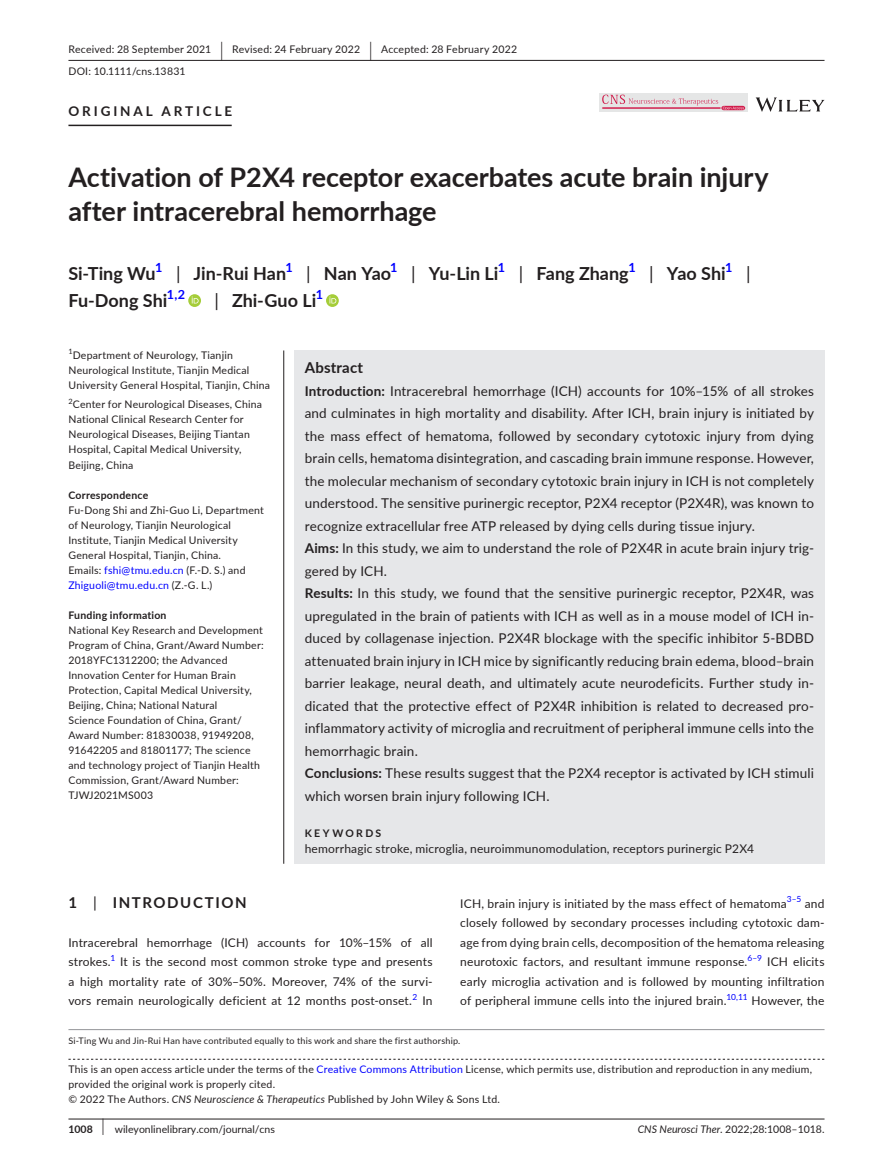
<style>
.page{position:relative;width:893px;height:1174px;background:#fff}
.page>*{position:absolute;margin:0;border:0;box-sizing:border-box;transform-origin:0 0}
.t1{font:700 27px/34.5px "Lato";letter-spacing:-.005em;color:#231f20}
.t2{font:700 18px "Lato";letter-spacing:-.005em;color:#231f20}
.t3{font:18px "Lato";color:#231f20}
.t4{font:700 15px "Lato";letter-spacing:.1em;color:#231f20}
.t5{font:700 15px "Lato";letter-spacing:.015em;color:#231f20}
.t6{font:13.5px/22.5px "Lato";letter-spacing:.01em;color:#231f20}
.t7{font:700 13.5px "Lato";letter-spacing:.215em;color:#231f20}
.t8{font:700 12.6px "Lato";color:#00f}
.t9{font:12px/19.5px "Lato";letter-spacing:.015em;color:#231f20;text-align:justify}
.t10{font:10.5px/15px "Lato";letter-spacing:.02em;color:#231f20}
.t11{font:10.5px "Lato";color:#231f20}
.t12{font:700 10.5px "Lato";letter-spacing:.02em;color:#231f20}
.t13{font:700 10.5px "Lato";letter-spacing:.22em;color:#231f20}
.t14{font:9px "Lato";letter-spacing:.025em;color:#231f20}
.t15{font:8.4px "Lato";color:#00f}
.t16{font:7.35px "Lato";color:#231f20}
.s1{font-size:19.65px}
.s2{font-weight:400}
.s3{color:#00f}
.s4{font-weight:700}
.s5{font-style:italic}
.s6{font-size:17.4px}
</style>
<div class="page">
<hr style="left:68px;top:1118px;width:756px;height:1px;background:#231f20">
<svg style="left:756px;top:97px;width:68px;height:15px"></svg>
<div style="left:599px;top:93px;width:149px;height:19px;background:#e5e6e6"></div>
<hr style="left:721px;top:106px;width:24px;height:4px;background:#d11c4b;border-radius:2px">
<svg style="left:602px;top:95px;width:142px;height:15px"></svg>
<hr style="left:68px;top:60px;width:756px;height:1px;background:#231f20">
<hr style="left:68px;top:125px;width:164px;height:1px;background:#231f20">
<svg style="left:188px;top:294px;width:13px;height:13px"></svg>
<svg style="left:192px;top:296px;width:7px;height:7px"></svg>
<svg style="left:326px;top:294px;width:13px;height:13px"></svg>
<svg style="left:329px;top:296px;width:7px;height:7px"></svg>
<svg style="left:68px;top:1058px;width:756px;height:1px"></svg>
<hr style="left:68px;top:1029px;width:756px;height:1px;background:#939598">
<div style="left:294px;top:350px;width:530px;height:513px;background:#e6e7e9"></div>
<hr style="left:283px;top:350px;width:1px;height:513px;background:#231f20">
<p class="t10" style="left:68px;top:38px;width:450px;line-height:21.8px">Received: 28 September 2021 <span class="s1">|</span> Revised: 24 February 2022 <span class="s1">|</span> Accepted: 28 February 2022<br>DOI: 10.1111/cns.13831</p>
<p class="t7" style="left:68px;top:101px;width:165px">ORIGINAL ARTICLE</p>
<h1 class="t1" style="left:68px;top:159px;width:702px">Activation of P2X4 receptor exacerbates acute brain injury after intracerebral hemorrhage</h1>
<h2 class="t2" style="left:68px;top:260px;width:89px">Si-Ting Wu</h2>
<p class="t8" style="left:155px;top:258px;width:9px">1</p>
<h2 class="t2" style="left:176px;top:260px;width:112px"><span class="s2">|</span> Jin-Rui Han</h2>
<p class="t8" style="left:285px;top:258px;width:9px">1</p>
<h2 class="t2" style="left:306px;top:260px;width:87px"><span class="s2">|</span> Nan Yao</h2>
<p class="t8" style="left:390px;top:258px;width:9px">1</p>
<h2 class="t2" style="left:411px;top:260px;width:89px"><span class="s2">|</span> Yu-Lin Li</h2>
<p class="t8" style="left:498px;top:258px;width:9px">1</p>
<h2 class="t2" style="left:519px;top:260px;width:111px"><span class="s2">|</span> Fang Zhang</h2>
<p class="t8" style="left:628px;top:258px;width:9px">1</p>
<h2 class="t2" style="left:649px;top:260px;width:78px"><span class="s2">|</span> Yao Shi</h2>
<p class="t8" style="left:725px;top:258px;width:9px">1</p>
<h2 class="t3" style="left:746px;top:260px;width:6px">|</h2>
<h2 class="t2" style="left:68px;top:287px;width:101px">Fu-Dong Shi</h2>
<p class="t8" style="left:167px;top:285px;width:20px">1,2</p>
<h2 class="t2" style="left:215px;top:287px;width:103px"><span class="s2">|</span> Zhi-Guo Li</h2>
<p class="t8" style="left:316px;top:285px;width:9px">1</p>
<p class="t16" style="left:68px;top:346px;width:6px">1</p>
<p class="t10" style="left:68px;top:347px;width:203px;text-indent:4px">Department of Neurology, Tianjin<br>Neurological Institute, Tianjin Medical<br>University General Hospital, Tianjin, China</p>
<p class="t16" style="left:68px;top:396px;width:6px">2</p>
<p class="t10" style="left:68px;top:397px;width:195px;text-indent:4px">Center for Neurological Diseases, China National Clinical Research Center for Neurological Diseases, Beijing Tiantan Hospital, Capital Medical University, Beijing, China</p>
<p class="t12" style="left:68px;top:487px;width:81px">Correspondence</p>
<p class="t10" style="left:68px;top:502px;width:197px">Fu-Dong Shi and Zhi-Guo Li, Department of Neurology, Tianjin Neurological Institute, Tianjin Medical University General Hospital, Tianjin, China.<br>Emails: <span class="s3">fshi@tmu.edu.cn</span> (F.-D. S.) and <span class="s3">Zhiguoli@tmu.edu.cn</span> (Z.-G. L.)</p>
<p class="t12" style="left:68px;top:607px;width:100px">Funding information</p>
<p class="t10" style="left:68px;top:622px;width:197px">National Key Research and Development Program of China, Grant/Award Number:<br>2018YFC1312200; the Advanced Innovation Center for Human Brain Protection, Capital Medical University, Beijing, China; National Natural<br>Science Foundation of China, Grant/ Award Number: 81830038, 91949208, 91642205 and 81801177; The science and technology project of Tianjin Health Commission, Grant/Award Number:<br>TJWJ2021MS003</p>
<p class="t5" style="left:305px;top:356px;width:60px">Abstract</p>
<p class="t6" style="left:305px;top:379px;width:511px"><span class="s4">Introduction:</span> Intracerebral hemorrhage (ICH) accounts for 10%–15% of all strokes and culminates in high mortality and disability. After ICH, brain injury is initiated by the mass effect of hematoma, followed by secondary cytotoxic injury from dying brain cells, hematoma disintegration, and cascading brain immune response. However, the molecular mechanism of secondary cytotoxic brain injury in ICH is not completely understood. The sensitive purinergic receptor, P2X4 receptor (P2X4R), was known to recognize extracellular free ATP released by dying cells during tissue injury.<br><span class="s4">Aims:</span> In this study, we aim to understand the role of P2X4R in acute brain injury trig&shy;gered by ICH.<br><span class="s4">Results:</span> In this study, we found that the sensitive purinergic receptor, P2X4R, was upregulated in the brain of patients with ICH as well as in a mouse model of ICH in&shy;duced by collagenase injection. P2X4R blockage with the specific inhibitor 5-BDBD attenuated brain injury in ICH mice by significantly reducing brain edema, blood–brain barrier leakage, neural death, and ultimately acute neurodeficits. Further study in&shy;dicated that the protective effect of P2X4R inhibition is related to decreased pro&shy;inflammatory activity of microglia and recruitment of peripheral immune cells into the hemorrhagic brain.<br><span class="s4">Conclusions:</span> These results suggest that the P2X4 receptor is activated by ICH stimuli which worsen brain injury following ICH.</p>
<p class="t13" style="left:305px;top:825px;width:78px">KEYWORDS</p>
<p class="t9" style="left:305px;top:838px;width:451px">hemorrhagic stroke, microglia, neuroimmunomodulation, receptors purinergic P2X4</p>
<p class="t4" style="left:68px;top:891px;width:180px">1 <span class="s2">|</span> INTRODUCTION</p>
<p class="t9" style="left:68px;top:932px;width:366px">Intracerebral hemorrhage (ICH) accounts for 10%–15% of all strokes.</p>
<p class="t15" style="left:111px;top:952px;width:6px">1</p>
<p class="t9" style="left:68px;top:951px;width:366px;text-indent:52px">It is the second most common stroke type and presents a high mortality rate of 30%–50%. Moreover, 74% of the survi&shy;vors remain neurologically deficient at 12 months post-onset.<sup>2</sup> In</p>
<p class="t9" style="left:460px;top:893px;width:366px">ICH, brain injury is initiated by the mass effect of hematoma<sup>3–5</sup> and closely followed by secondary processes including cytotoxic dam&shy;age from dying brain cells, decomposition of the hematoma releasing neurotoxic factors, and resultant immune response.</p>
<p class="t15" style="left:748px;top:952px;width:16px">6–9</p>
<p class="t9" style="left:460px;top:951px;width:366px;text-indent:307px">ICH elicits early microglia activation and is followed by mounting infiltration of peripheral immune cells into the injured brain.<sup>10,11</sup> However, the</p>
<p class="t14" style="left:68px;top:1033px;width:393px">Si-Ting Wu and Jin-Rui Han have contributed equally to this work and share the first authorship.</p>
<p class="t10" style="left:68px;top:1061px;width:745px">This is an open access article under the terms of the <span class="s3">Creative Commons Attribution</span> License, which permits use, distribution and reproduction in any medium, provided the original work is properly cited.<br>© 2022 The Authors. <span class="s5">CNS Neuroscience &amp; Therapeutics</span> Published by John Wiley &amp; Sons Ltd.</p>
<p class="t11" style="left:68px;top:1121px;width:208px"><span class="s4">1008</span> <span class="s6">|</span> wileyonlinelibrary.com/journal/cns</p>
<p class="t11" style="left:638px;top:1121px;width:188px"><span class="s5">CNS Neurosci Ther.</span> 2022;28:1008–1018.</p>
</div>
